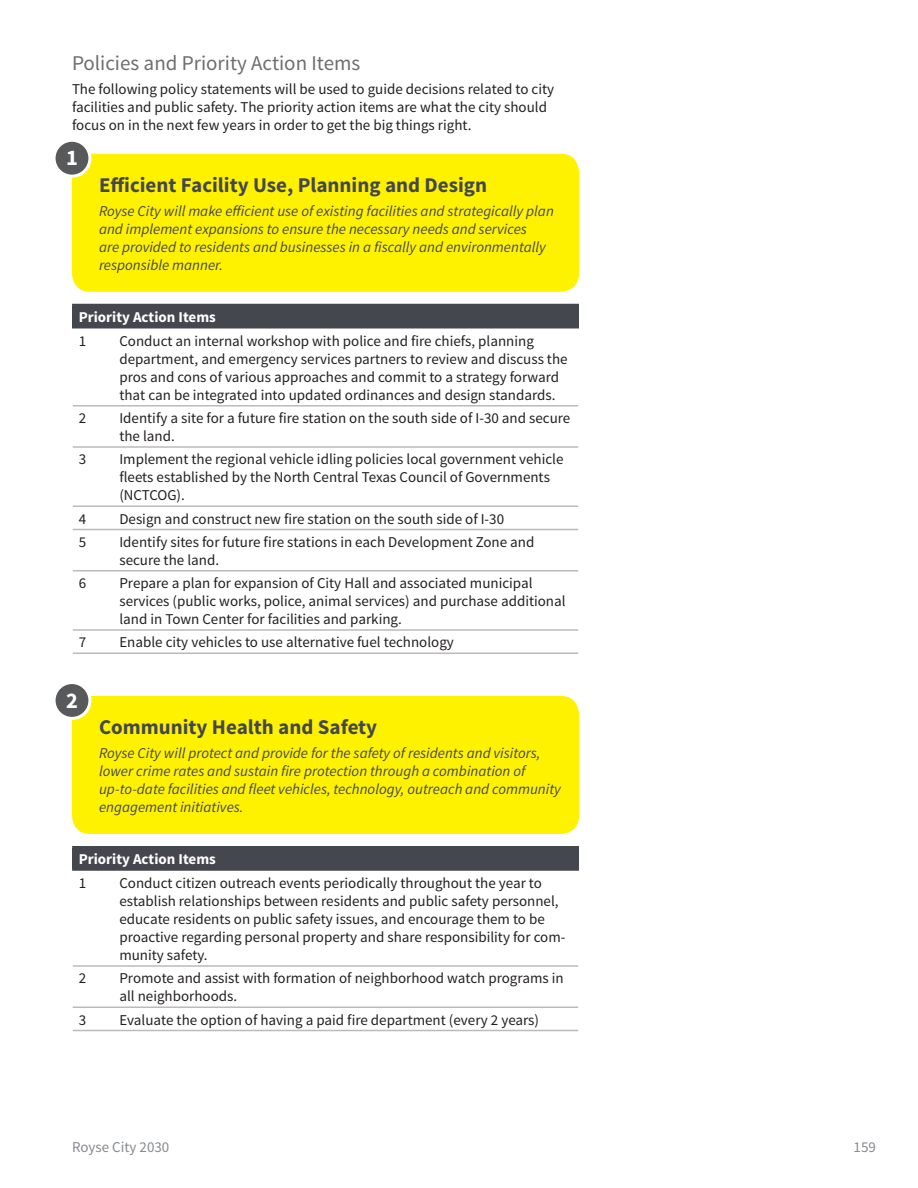
<style>
.page{position:relative;width:918px;height:1188px;background:#fff}
.page>*{position:absolute;margin:0;border:0;box-sizing:border-box;transform-origin:0 0}
.t1{font:700 22.35px "Source Sans Pro";color:#fff}
.t2{font:700 21px "Source Sans Pro";color:#44484e}
.t3{font:21px "Source Sans Pro";color:#6d6e70}
.t4{font:15px/18px "Source Sans Pro";color:#231f20}
.t5{font:italic 15px/18px "Source Sans Pro";color:#44484e}
.t6{font:700 15px "Source Sans Pro";color:#fff}
.t7{font:15px "Source Sans Pro";color:#878a8f}
</style>
<div class="page">
<div style="left:72px;top:154px;width:507px;height:138px;background:#fff200;border-radius:18px"></div>
<div style="left:54px;top:140px;width:36px;height:36px;background:#58595b;border-radius:50%"></div>
<div style="left:53px;top:139px;width:38px;height:39px;border:3px solid #fff;border-radius:50%"></div>
<div style="left:73px;top:304px;width:505px;height:24px;background:#44484e"></div>
<hr style="left:72px;top:304px;width:41px;height:1px;background:#44484e">
<hr style="left:72px;top:305px;width:2px;height:22px;background:#44484e">
<hr style="left:113px;top:304px;width:466px;height:1px;background:#44484e">
<svg style="left:578px;top:305px;width:1px;height:22px"></svg>
<hr style="left:72px;top:327px;width:507px;height:1px;background:#44484e">
<hr style="left:73px;top:405px;width:505px;height:1px;background:#bbbbbc">
<hr style="left:73px;top:446px;width:505px;height:2px;background:#bbbbbc">
<hr style="left:73px;top:506px;width:505px;height:1px;background:#bbbbbc">
<hr style="left:73px;top:529px;width:505px;height:1px;background:#bbbbbc">
<hr style="left:73px;top:570px;width:505px;height:2px;background:#bbbbbc">
<hr style="left:73px;top:629px;width:505px;height:2px;background:#bbbbbc">
<hr style="left:73px;top:652px;width:505px;height:2px;background:#bbbbbc">
<div style="left:72px;top:696px;width:507px;height:138px;background:#fff200;border-radius:18px"></div>
<div style="left:54px;top:683px;width:36px;height:35px;background:#58595b;border-radius:50%"></div>
<div style="left:53px;top:681px;width:38px;height:39px;border:3px solid #fff;border-radius:50%"></div>
<div style="left:73px;top:847px;width:505px;height:23px;background:#44484e"></div>
<hr style="left:72px;top:846px;width:41px;height:2px;background:#44484e">
<hr style="left:72px;top:848px;width:2px;height:21px;background:#44484e">
<hr style="left:113px;top:846px;width:466px;height:2px;background:#44484e">
<svg style="left:578px;top:848px;width:1px;height:21px"></svg>
<hr style="left:72px;top:869px;width:507px;height:2px;background:#44484e">
<hr style="left:73px;top:965px;width:505px;height:2px;background:#bbbbbc">
<hr style="left:73px;top:1007px;width:505px;height:1px;background:#bbbbbc">
<hr style="left:73px;top:1030px;width:505px;height:1px;background:#bbbbbc">
<h2 class="t3" style="left:72px;top:55px;width:290px">Policies and Priority Action Items</h2>
<p class="t4" style="left:72px;top:81px;width:484px">The following policy statements will be used to guide decisions related to city facilities and public safety. The priority action items are what the city should focus on in the next few years in order to get the big things right.</p>
<h1 class="t1" style="left:66px;top:149px;width:13px">1</h1>
<h2 class="t2" style="left:99px;top:177px;width:390px">Efficient Facility Use, Planning and Design</h2>
<p class="t5" style="left:99px;top:203px;width:456px">Royse City will make efficient use of existing facilities and strategically plan and implement expansions to ensure the necessary needs and services<br>are provided to residents and businesses in a fiscally and environmentally responsible manner.</p>
<p class="t6" style="left:79px;top:311px;width:139px">Priority Action Items</p>
<p class="t4" style="left:79px;top:333px;width:9px">1</p>
<p class="t4" style="left:119px;top:333px;width:450px">Conduct an internal workshop with police and fire chiefs, planning department, and emergency services partners to review and discuss the pros and cons of various approaches and commit to a strategy forward that can be integrated into updated ordinances and design standards.</p>
<p class="t4" style="left:79px;top:410px;width:9px">2</p>
<p class="t4" style="left:119px;top:410px;width:452px">Identify a site for a future fire station on the south side of I-30 and secure the land.</p>
<p class="t4" style="left:79px;top:452px;width:9px">3</p>
<p class="t4" style="left:119px;top:452px;width:446px">Implement the regional vehicle idling policies local government vehicle fleets established by the North Central Texas Council of Governments (NCTCOG).</p>
<p class="t4" style="left:79px;top:511px;width:9px">4</p>
<p class="t4" style="left:119px;top:511px;width:386px">Design and construct new fire station on the south side of I-30</p>
<p class="t4" style="left:79px;top:534px;width:9px">5</p>
<p class="t4" style="left:119px;top:534px;width:417px">Identify sites for future fire stations in each Development Zone and secure the land.</p>
<p class="t4" style="left:79px;top:575px;width:9px">6</p>
<p class="t4" style="left:119px;top:575px;width:448px">Prepare a plan for expansion of City Hall and associated municipal services (public works, police, animal services) and purchase additional land in Town Center for facilities and parking.</p>
<p class="t4" style="left:79px;top:635px;width:9px">7</p>
<p class="t4" style="left:119px;top:635px;width:336px">Enable city vehicles to use alternative fuel technology</p>
<h1 class="t1" style="left:66px;top:692px;width:13px">2</h1>
<h2 class="t2" style="left:99px;top:719px;width:280px">Community Health and Safety</h2>
<p class="t5" style="left:99px;top:745px;width:463px">Royse City will protect and provide for the safety of residents and visitors, lower crime rates and sustain fire protection through a combination of up-to-date facilities and fleet vehicles, technology, outreach and community engagement initiatives.</p>
<p class="t6" style="left:79px;top:853px;width:139px">Priority Action Items</p>
<p class="t4" style="left:79px;top:875px;width:9px">1</p>
<p class="t4" style="left:119px;top:875px;width:448px">Conduct citizen outreach events periodically throughout the year to establish relationships between residents and public safety personnel, educate residents on public safety issues, and encourage them to be proactive regarding personal property and share responsibility for com&shy;munity safety.</p>
<p class="t4" style="left:79px;top:971px;width:9px">2</p>
<p class="t4" style="left:119px;top:971px;width:446px">Promote and assist with formation of neighborhood watch programs in all neighborhoods.</p>
<p class="t4" style="left:79px;top:1012px;width:9px">3</p>
<p class="t4" style="left:119px;top:1012px;width:421px">Evaluate the option of having a paid fire department (every 2 years)</p>
<p class="t7" style="left:72px;top:1141px;width:99px">Royse City 2030</p>
<p class="t7" style="left:854px;top:1141px;width:24px">159</p>
</div>
